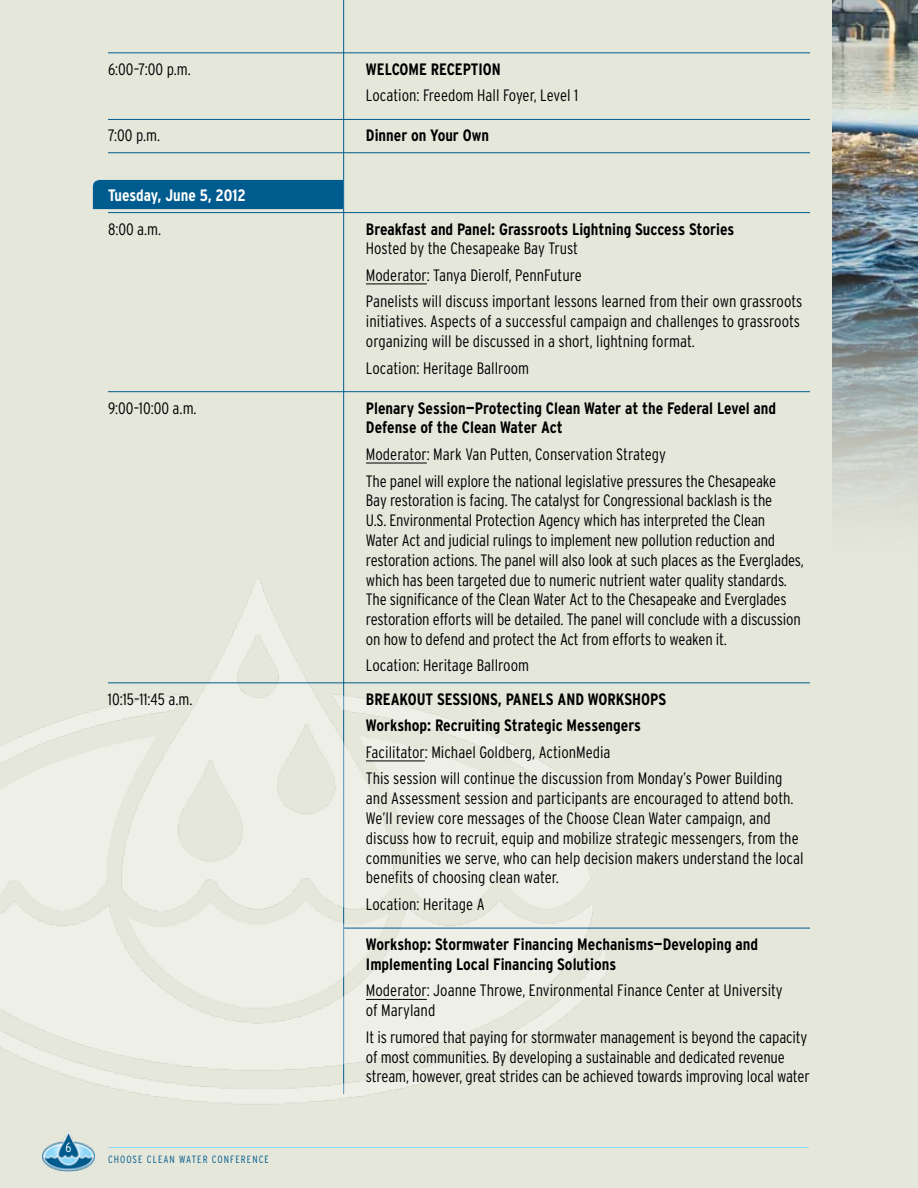
<style>
.page{position:relative;width:918px;height:1188px;background:#e6e7db}
.page>*{position:absolute;margin:0;border:0;box-sizing:border-box;transform-origin:0 0}
.t1{font:300 condensed 16.5px/19.8px "Interstate";letter-spacing:-.01em;color:#000}
.t2{font:700 condensed 16.5px/26.5px "Interstate";color:#000}
.t3{font:700 condensed 16.5px/19.8px "Interstate";letter-spacing:-.025em;color:#000}
.t4{font:700 condensed 16.5px "Interstate";letter-spacing:-.02em;color:#000}
.t5{font:700 condensed 16.5px "Interstate";color:#fff}
.t6{font:300 condensed 13.5px "Interstate";color:#fff}
.t7{font:300 condensed 10.5px "Interstate";letter-spacing:.095em;color:#005c8e}
</style>
<div class="page">
<hr style="left:108px;top:1147px;width:701px;height:1px;background:#8ed8f8">
<img style="left:42px;top:1131px;width:55px;height:40px">
<hr style="left:343px;top:0;width:1px;height:1094px;background:#005c8e">
<img style="left:0;top:552px;width:605px;height:551px">
<div style="left:93px;top:180px;width:250px;height:29px;background:#005c8e"></div>
<img style="left:832px;top:0;width:86px;height:508px">
<hr style="left:108px;top:52px;width:702px;height:1px;background:#005c8e">
<hr style="left:108px;top:119px;width:702px;height:1px;background:#005c8e">
<hr style="left:108px;top:152px;width:702px;height:1px;background:#005c8e">
<hr style="left:108px;top:212px;width:702px;height:1px;background:#005c8e">
<hr style="left:366px;top:284px;width:61px;height:1px;background:#000">
<hr style="left:108px;top:391px;width:702px;height:1px;background:#005c8e">
<hr style="left:366px;top:463px;width:61px;height:1px;background:#000">
<hr style="left:108px;top:682px;width:702px;height:1px;background:#005c8e">
<hr style="left:366px;top:761px;width:59px;height:1px;background:#000">
<hr style="left:344px;top:928px;width:466px;height:1px;background:#005c8e">
<hr style="left:366px;top:999px;width:61px;height:1px;background:#000">
<p class="t6" style="left:65px;top:1139px;width:7px">6</p>
<p class="t1" style="left:108px;top:59px;width:84px">6:00–7:00 p.m.</p>
<p class="t2" style="left:366px;top:56px;width:136px">Welcome Reception</p>
<p class="t1" style="left:366px;top:86px;width:214px">Location: Freedom Hall Foyer, Level 1</p>
<p class="t1" style="left:108px;top:126px;width:54px">7:00 p.m.</p>
<p class="t2" style="left:366px;top:122px;width:125px">Dinner on Your Own</p>
<p class="t5" style="left:108px;top:186px;width:140px">Tuesday, June 5, 2012</p>
<p class="t1" style="left:108px;top:219px;width:55px">8:00 a.m.</p>
<p class="t4" style="left:366px;top:220px;width:370px">Breakfast and Panel: Grassroots Lightning Success Stories</p>
<p class="t1" style="left:366px;top:235px;width:438px;line-height:26.5px">Hosted by the Chesapeake Bay Trust<br>Moderator: Tanya Dierolf, PennFuture<br>Panelists will discuss important lessons learned from their own grassroots</p>
<p class="t1" style="left:366px;top:311px;width:436px">initiatives. Aspects of a successful campaign and challenges to grassroots organizing will be discussed in a short, lightning format.</p>
<p class="t1" style="left:366px;top:358px;width:165px">Location: Heritage Ballroom</p>
<p class="t1" style="left:108px;top:398px;width:90px">9:00–10:00 a.m.</p>
<p class="t3" style="left:366px;top:398px;width:412px">Plenary Session—Protecting Clean Water at the Federal Level and<br>Defense of the Clean Water Act</p>
<p class="t1" style="left:366px;top:441px;width:412px;line-height:26.5px">Moderator: Mark Van Putten, Conservation Strategy<br>The panel will explore the national legislative pressures the Chesapeake</p>
<p class="t1" style="left:366px;top:490px;width:439px">Bay restoration is facing. The catalyst for Congressional backlash is the<br>U.S. Environmental Protection Agency which has interpreted the Clean<br>Water Act and judicial rulings to implement new pollution reduction and restoration actions. The panel will also look at such places as the Everglades, which has been targeted due to numeric nutrient water quality standards.<br>The significance of the Clean Water Act to the Chesapeake and Everglades restoration efforts will be detailed. The panel will conclude with a discussion on how to defend and protect the Act from efforts to weaken it.</p>
<p class="t1" style="left:366px;top:656px;width:165px">Location: Heritage Ballroom</p>
<p class="t1" style="left:108px;top:689px;width:86px">10:15–11:45 a.m.</p>
<p class="t2" style="left:366px;top:686px;width:302px">Breakout Sessions, Panels and Workshops<br>Workshop: Recruiting Strategic Messengers</p>
<p class="t1" style="left:366px;top:739px;width:418px;line-height:26.5px">Facilitator: Michael Goldberg, ActionMedia<br>This session will continue the discussion from Monday’s Power Building</p>
<p class="t1" style="left:366px;top:788px;width:439px">and Assessment session and participants are encouraged to attend both.<br>We’ll review core messages of the Choose Clean Water campaign, and discuss how to recruit, equip and mobilize strategic messengers, from the communities we serve, who can help decision makers understand the local benefits of choosing clean water.</p>
<p class="t1" style="left:366px;top:894px;width:120px">Location: Heritage A</p>
<p class="t2" style="left:366px;top:934px;width:394px;line-height:19.8px">Workshop: Stormwater Financing Mechanisms—Developing and<br>Implementing Local Financing Solutions</p>
<p class="t1" style="left:366px;top:981px;width:418px">Moderator: Joanne Throwe, Environmental Finance Center at University of Maryland</p>
<p class="t1" style="left:366px;top:1027px;width:445px">It is rumored that paying for stormwater management is beyond the capacity of most communities. By developing a sustainable and dedicated revenue stream, however, great strides can be achieved towards improving local water</p>
<p class="t7" style="left:108px;top:1153px;width:13px">Choose</p>
<p class="t7" style="left:147px;top:1153px;width:12px">Clean</p>
<p class="t7" style="left:179px;top:1153px;width:14px">Water</p>
<p class="t7" style="left:212px;top:1153px;width:13px">Conference</p>
</div>
